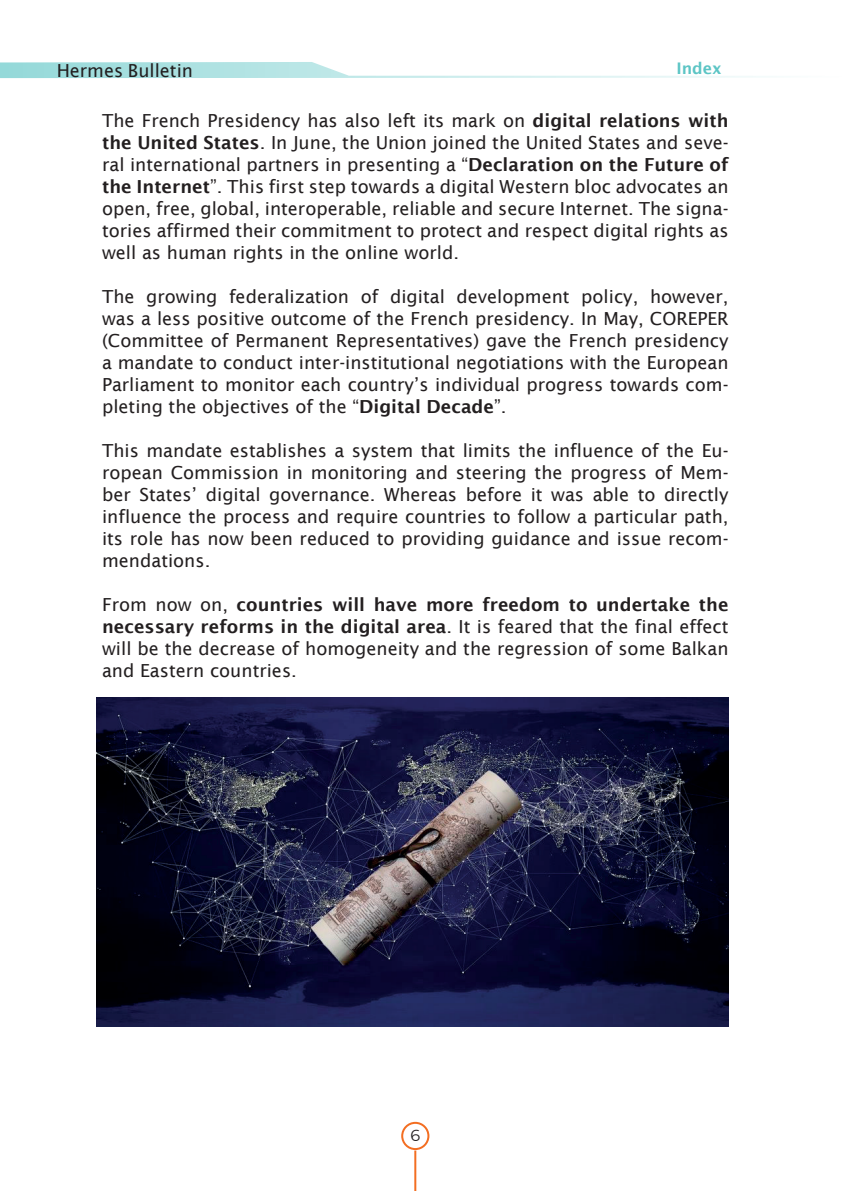
<style>
.page{position:relative;width:842px;height:1191px;background:#fff}
.page>*{position:absolute;margin:0;border:0;box-sizing:border-box;transform-origin:0 0}
.t1{font:18px/22px "Lucida Sans";color:#231f20;text-align:justify}
.t2{font:600 16px "Lucida Sans";color:#5cc5c5}
.t3{font:16px "Montserrat";color:#231f20}
.s1{font-weight:600}
</style>
<div class="page">
<svg style="left:0;top:62px;width:766px;height:16px"></svg>
<div style="left:401px;top:1121px;width:28px;height:29px;border:2px solid #f36e22;border-radius:50%"></div>
<hr style="left:414px;top:1150px;width:2px;height:41px;background:#f36e22">
<img style="left:96px;top:697px;width:633px;height:330px">
<p class="t2" style="left:676px;top:59px;width:47px">Index</p>
<p class="t1" style="left:57px;top:60px;width:138px">Hermes Bulletin</p>
<p class="t1" style="left:102px;top:110px;width:628px">The French Presidency has also left its mark on <span class="s1">digital relations with the United States</span>. In June, the Union joined the United States and seve&shy;ral international partners in presenting a “<span class="s1">Declaration on the Future of the Internet</span>”. This first step towards a digital Western bloc advocates an open, free, global, interoperable, reliable and secure Internet. The signa&shy;tories affirmed their commitment to protect and respect digital rights as well as human rights in the online world.</p>
<p class="t1" style="left:102px;top:286px;width:628px">The growing federalization of digital development policy, however, was a less positive outcome of the French presidency. In May, COREPER (Committee of Permanent Representatives) gave the French presidency a mandate to conduct inter-institutional negotiations with the European Parliament to monitor each country’s individual progress towards com&shy;pleting the objectives of the “<span class="s1">Digital Decade</span>”.</p>
<p class="t1" style="left:102px;top:440px;width:628px">This mandate establishes a system that limits the influence of the Eu&shy;ropean Commission in monitoring and steering the progress of Mem&shy;ber States’ digital governance. Whereas before it was able to directly influence the process and require countries to follow a particular path, its role has now been reduced to providing guidance and issue recom&shy;mendations.</p>
<p class="t1" style="left:102px;top:594px;width:628px">From now on, <span class="s1">countries will have more freedom to undertake the necessary reforms in the digital area</span>. It is feared that the final effect will be the decrease of homogeneity and the regression of some Balkan and Eastern countries.</p>
<p class="t3" style="left:410px;top:1124px;width:11px">6</p>
</div>
